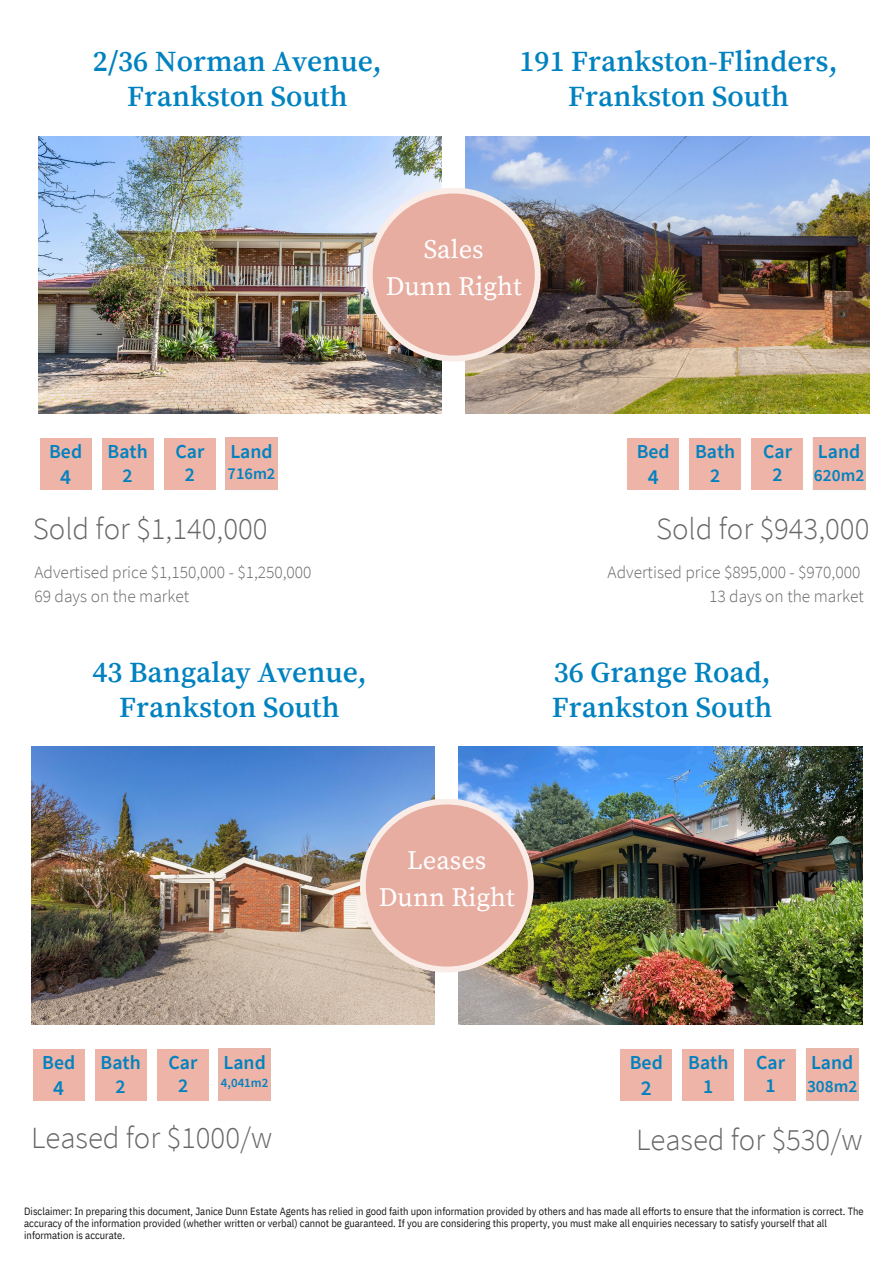
<style>
.page{position:relative;width:894px;height:1264px;background:#fff}
.page>*{position:absolute;margin:0;border:0;box-sizing:border-box;transform-origin:0 0}
.t1{font:300 30.75px "Source Sans Pro";color:#666}
.t2{font:600 29.25px/35px "Source Serif Pro";color:#0082c0;text-align:center}
.t3{font:26.4px/36.9px "Source Serif Pro";color:#fff;text-align:center}
.t4{font:600 21.3px "Source Sans Pro";color:#0082c0}
.t5{font:600 19.8px/23.7px "Source Sans Pro";color:#0082c0;text-align:center}
.t6{font:300 17.4px "Source Sans Pro";color:#666}
.t7{font:600 17.4px "Source Sans Pro";color:#0082c0}
.t8{font:600 16.5px "Source Sans Pro";color:#0082c0}
.t9{font:600 12.9px "Source Sans Pro";color:#0082c0}
.t10{font:10.5px/12.3px "IBM Plex Sans Cond";color:#171615}
</style>
<div class="page">
<img style="left:38px;top:136px;width:403px;height:277px">
<img style="left:465px;top:136px;width:404px;height:277px">
<div style="left:40px;top:438px;width:52px;height:51px;background:#edb4a7"></div>
<div style="left:102px;top:438px;width:51px;height:51px;background:#edb4a7"></div>
<div style="left:164px;top:438px;width:51px;height:51px;background:#edb4a7"></div>
<svg style="left:225px;top:437px;width:53px;height:53px;background:#ecb4a7"></svg>
<div style="left:627px;top:438px;width:52px;height:51px;background:#edb4a7"></div>
<div style="left:689px;top:438px;width:52px;height:51px;background:#edb4a7"></div>
<div style="left:751px;top:438px;width:51px;height:51px;background:#edb4a7"></div>
<div style="left:812px;top:437px;width:53px;height:53px;background:#edb4a7"></div>
<div style="left:366px;top:188px;width:174px;height:173px;background:#faede7;border-radius:50%"></div>
<div style="left:372px;top:193px;width:162px;height:162px;background:#e7ada1;border-radius:50%"></div>
<img style="left:31px;top:747px;width:404px;height:277px">
<img style="left:458px;top:747px;width:404px;height:277px">
<div style="left:33px;top:1048px;width:52px;height:52px;background:#edb4a7"></div>
<div style="left:95px;top:1048px;width:52px;height:52px;background:#edb4a7"></div>
<div style="left:157px;top:1048px;width:51px;height:52px;background:#edb4a7"></div>
<div style="left:218px;top:1048px;width:53px;height:52px;background:#edb4a7"></div>
<div style="left:620px;top:1048px;width:52px;height:52px;background:#edb4a7"></div>
<div style="left:682px;top:1048px;width:52px;height:52px;background:#edb4a7"></div>
<div style="left:744px;top:1048px;width:52px;height:52px;background:#edb4a7"></div>
<div style="left:806px;top:1048px;width:52px;height:52px;background:#edb4a7"></div>
<div style="left:360px;top:798px;width:173px;height:174px;background:#faede7;border-radius:50%"></div>
<div style="left:365px;top:804px;width:162px;height:162px;background:#e7ada1;border-radius:50%"></div>
<h3 class="t2" style="left:93px;top:45px;width:290px">2/36 Norman Avenue,<br>Frankston South</h3>
<h2 class="t2" style="left:519px;top:45px;width:319px">191 Frankston-Flinders,<br>Frankston South</h2>
<h2 class="t3" style="left:385px;top:232px;width:137px">Sales<br>Dunn Right</h2>
<p class="t5" style="left:49px;top:439px;width:34px">Bed</p>
<p class="t4" style="left:60px;top:462px;width:12px">4</p>
<h1 class="t5" style="left:230px;top:439px;width:44px">Land</h1>
<h1 class="t8" style="left:227px;top:463px;width:49px">716m2</h1>
<p class="t5" style="left:107px;top:439px;width:42px">Bath<br>2</p>
<h3 class="t5" style="left:175px;top:439px;width:30px;line-height:23.1px">Car<br>2</h3>
<h4 class="t5" style="left:636px;top:439px;width:34px">Bed</h4>
<h4 class="t4" style="left:647px;top:462px;width:12px">4</h4>
<h5 class="t5" style="left:695px;top:439px;width:42px">Bath<br>2</h5>
<h3 class="t5" style="left:762px;top:439px;width:30px;line-height:23.1px">Car<br>2</h3>
<h3 class="t5" style="left:817px;top:439px;width:44px">Land</h3>
<h3 class="t7" style="left:813px;top:464px;width:52px">620m2</h3>
<p class="t1" style="left:33px;top:509px;width:236px">Sold for $1,140,000</p>
<h1 class="t6" style="left:34px;top:561px;width:278px">Advertised price $1,150,000 - $1,250,000</h1>
<h1 class="t6" style="left:34px;top:585px;width:156px">69 days on the market</h1>
<h3 class="t2" style="left:92px;top:656px;width:276px">43 Bangalay Avenue,<br>Frankston South</h3>
<p class="t1" style="left:656px;top:509px;width:215px">Sold for $943,000</p>
<p class="t6" style="left:607px;top:561px;width:254px">Advertised price $895,000 - $970,000</p>
<h4 class="t6" style="left:709px;top:585px;width:156px">13 days on the market</h4>
<h3 class="t2" style="left:551px;top:656px;width:222px;text-align:left">36 Grange Road,<br>Frankston South</h3>
<h1 class="t3" style="left:379px;top:843px;width:137px">Leases<br>Dunn Right</h1>
<h5 class="t5" style="left:42px;top:1050px;width:34px">Bed</h5>
<h5 class="t4" style="left:53px;top:1073px;width:12px">4</h5>
<h6 class="t5" style="left:101px;top:1050px;width:42px">Bath<br>2</h6>
<h3 class="t5" style="left:168px;top:1050px;width:30px;line-height:23.1px">Car<br>2</h3>
<h3 class="t5" style="left:223px;top:1050px;width:44px">Land</h3>
<p class="t9" style="left:221px;top:1074px;width:49px">4,041m2</p>
<p class="t5" style="left:629px;top:1050px;width:34px">Bed</p>
<p class="t4" style="left:640px;top:1073px;width:12px">2</p>
<p class="t5" style="left:688px;top:1050px;width:42px">Bath<br>1</p>
<h3 class="t5" style="left:756px;top:1050px;width:30px;line-height:23.1px">Car<br>1</h3>
<h3 class="t5" style="left:810px;top:1050px;width:44px">Land</h3>
<h3 class="t7" style="left:806px;top:1075px;width:52px">308m2</h3>
<h1 class="t1" style="left:31px;top:1117px;width:242px">Leased for $1000/w</h1>
<p class="t1" style="left:636px;top:1120px;width:228px">Leased for $530/w</p>
<p class="t10" style="left:24px;top:1204px;width:840px">Disclaimer: In preparing this document, Janice Dunn Estate Agents has relied in good faith upon information provided by others and has made all efforts to ensure that the information is correct. The accuracy of the information provided (whether written or verbal) cannot be guaranteed. If you are considering this property, you must make all enquiries necessary to satisfy yourself that all information is accurate.</p>
</div>
